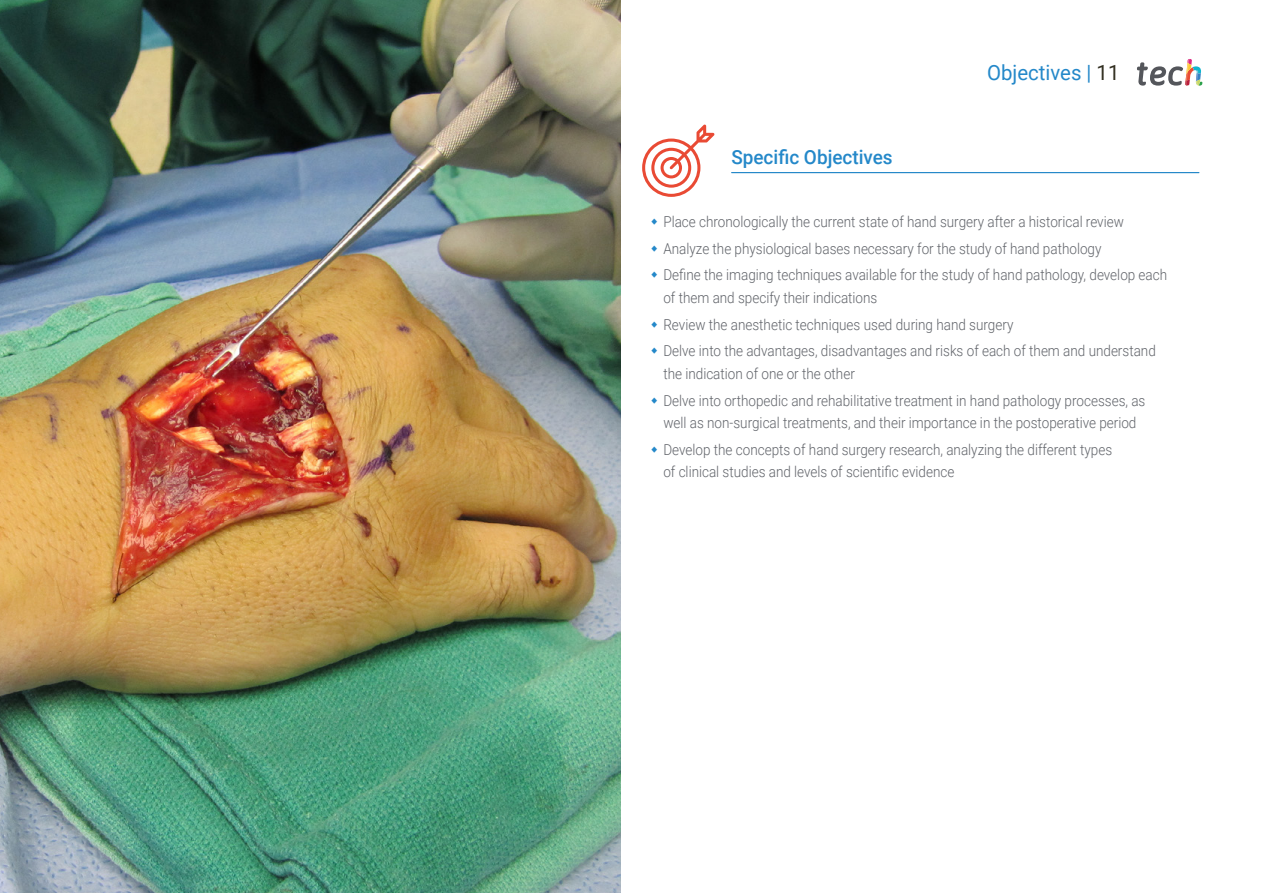
<style>
.page{position:relative;width:1263px;height:893px;background:#fff}
.page>*{position:absolute;margin:0;border:0;box-sizing:border-box;transform-origin:0 0}
.t1{font:21px "Roboto";color:#2488c9}
.t2{font:500 19.5px "Roboto";color:#2488c9}
.t3{font:300 15px/26.7px "Roboto";color:#61646a;scale:.9 1}
.s1{color:#312e20}
</style>
<div class="page">
<img style="left:0;top:0;width:621px;height:893px">
<svg style="left:1137px;top:59px;width:65px;height:27px"></svg>
<svg style="left:642px;top:124px;width:72px;height:73px"></svg>
<hr style="left:731px;top:172px;width:468px;height:1px;background:#2488c9">
<h2 class="t2" style="left:731px;top:144px;width:163px">Specific Objectives</h2>
<h1 class="t1" style="left:987px;top:57px;width:134px">Objectives | <span class="s1">11</span></h1>
<p class="t3" style="left:663px;top:208px;width:561px">Place chronologically the current state of hand surgery after a historical review<br>Analyze the physiological bases necessary for the study of hand pathology<br>Define the imaging techniques available for the study of hand pathology, develop each</p>
<p class="t3" style="left:663px;top:284px;width:549px">of them and specify their indications<br>Review the anesthetic techniques used during hand surgery<br>Delve into the advantages, disadvantages and risks of each of them and understand</p>
<p class="t3" style="left:663px;top:360px;width:537px">the indication of one or the other<br>Delve into orthopedic and rehabilitative treatment in hand pathology processes, as</p>
<p class="t3" style="left:663px;top:409px;width:527px">well as non-surgical treatments, and their importance in the postoperative period<br>Develop the concepts of hand surgery research, analyzing the different types</p>
<p class="t3" style="left:663px;top:458px;width:325px">of clinical studies and levels of scientific evidence</p>
</div>
